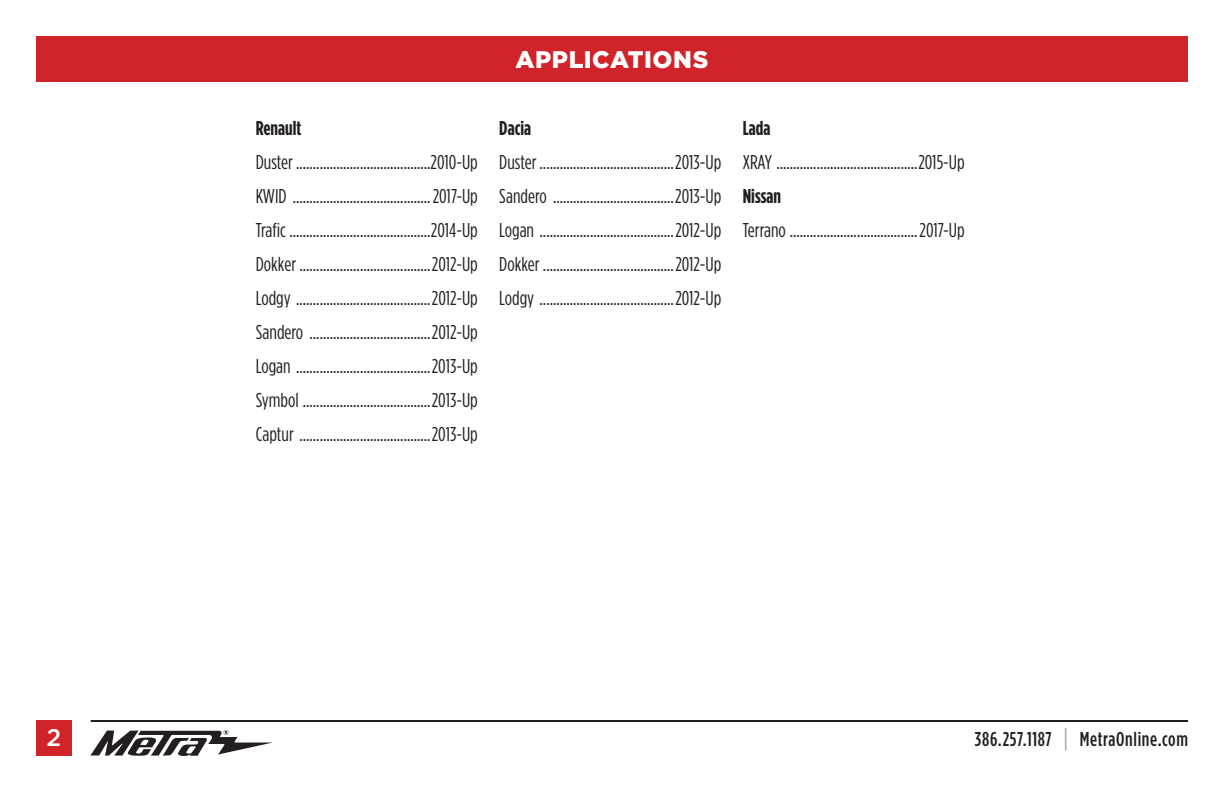
<style>
.page{position:relative;width:1224px;height:792px;background:#fff}
.page>*{position:absolute;margin:0;border:0;box-sizing:border-box;transform-origin:0 0}
.t1{font:900 24px "Gotham";letter-spacing:.025em;color:#fff}
.t2{font:500 24px "Gotham";color:#fff}
.t3{font:20px/34px "Gotham Condensed";color:#231f20;text-align:justify}
.t4{font:500 20px "Gotham Condensed";letter-spacing:.03em;color:#231f20}
.t5{font:700 20px "Gotham Condensed";color:#231f20}
.s1{font-size:26px;color:#a8a9ad}
</style>
<div class="page">
<div style="left:36px;top:36px;width:1152px;height:45px;background:#d1232a"></div>
<svg style="left:90px;top:730px;width:183px;height:26px"></svg>
<hr style="left:91px;top:720px;width:1097px;height:2px;background:#231f20">
<div style="left:36px;top:720px;width:36px;height:36px;background:#d1232a"></div>
<p class="t5" style="left:256px;top:117px;width:47px">Renault</p>
<p class="t3" style="left:256px;top:145px;width:224px">Duster ........................................2010-Up KWID .........................................2017-Up Trafic ..........................................2014-Up Dokker .......................................2012-Up Lodgy ........................................2012-Up Sandero ....................................2012-Up Logan ........................................2013-Up Symbol ......................................2013-Up Captur .......................................2013-Up</p>
<p class="t1" style="left:515px;top:45px;width:195px">APPLICATIONS</p>
<p class="t5" style="left:499px;top:117px;width:33px">Dacia</p>
<p class="t3" style="left:499px;top:145px;width:223px">Duster ........................................2013-Up Sandero ....................................2013-Up Logan ........................................2012-Up Dokker .......................................2012-Up Lodgy ........................................2012-Up</p>
<p class="t5" style="left:743px;top:117px;width:29px">Lada</p>
<p class="t3" style="left:743px;top:145px;width:224px">XRAY ..........................................2015-Up</p>
<p class="t5" style="left:743px;top:185px;width:40px">Nissan</p>
<p class="t3" style="left:743px;top:213px;width:223px">Terrano ......................................2017-Up</p>
<p class="t2" style="left:47px;top:724px;width:16px">2</p>
<p class="t4" style="left:975px;top:728px;width:215px">386.257.1187 <span class="s1">|</span> MetraOnline.com</p>
</div>
